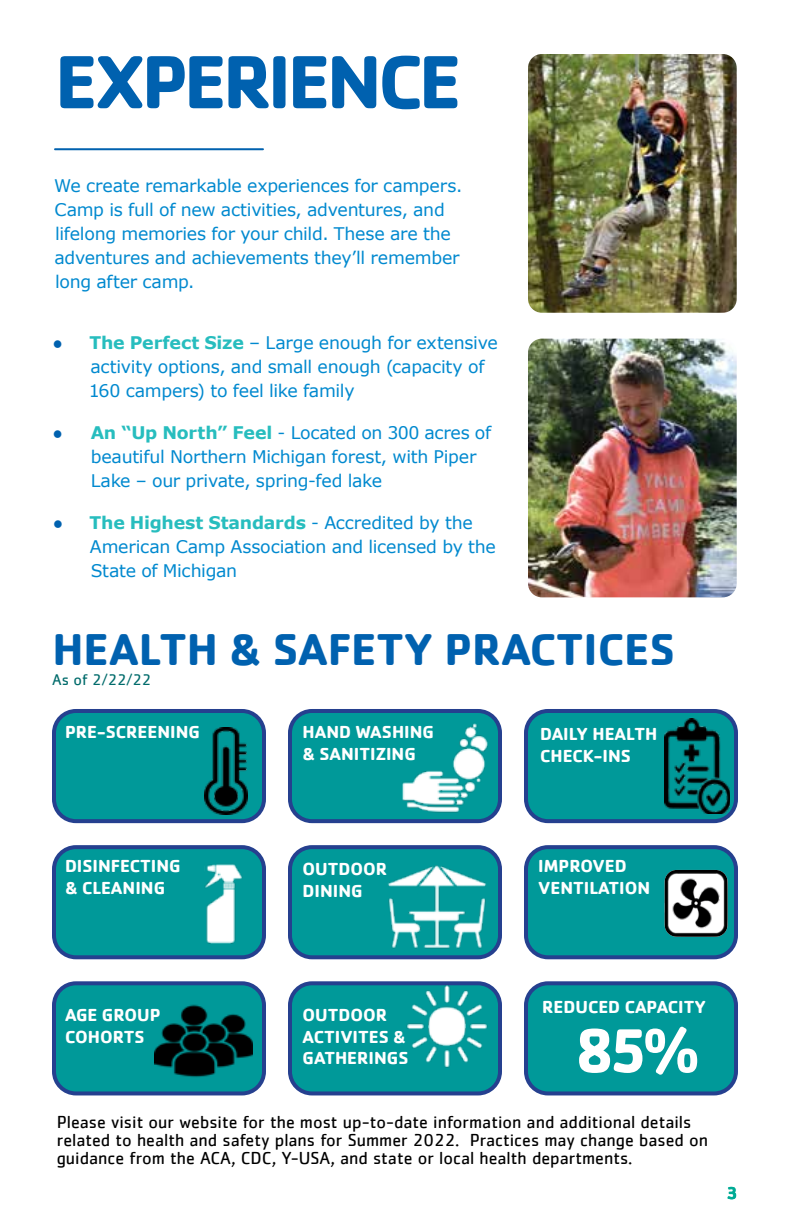
<style>
.page{position:relative;width:792px;height:1224px;background:#fff}
.page>*{position:absolute;margin:0;border:0;box-sizing:border-box;transform-origin:0 0}
.t1{font:700 64px "Cachet";color:#fff}
.t2{font:700 46px "Cachet";color:#0061af}
.t3{font:18px/18px "Cachet";color:#000}
.t4{font:700 18px/21.6px "Cachet";color:#fff}
.t5{font:700 18px "Cachet";color:#00ab95}
.t6{font:17.4px/24px "Verdana";letter-spacing:-.015em;color:#0089cf}
.t7{font:16px "Cachet";color:#006b6b}
.s1{color:#0061af}
.s2{font-weight:700;color:#27bdbe}
</style>
<div class="page">
<svg style="left:728px;top:1187px;width:8px;height:12px"></svg>
<svg style="left:60px;top:56px;width:397px;height:53px"></svg>
<hr style="left:55px;top:148px;width:208px;height:2px;background:#0061af">
<img style="left:528px;top:339px;width:209px;height:258px">
<img style="left:528px;top:54px;width:209px;height:259px">
<div style="left:54px;top:711px;width:210px;height:110px;background:#099;border-radius:22px"></div>
<div style="left:52px;top:709px;width:214px;height:114px;border:4px solid #25408f;border-radius:22px"></div>
<div style="left:290px;top:711px;width:210px;height:110px;background:#099;border-radius:22px"></div>
<div style="left:288px;top:709px;width:214px;height:114px;border:4px solid #25408f;border-radius:22px"></div>
<div style="left:526px;top:711px;width:210px;height:110px;background:#099;border-radius:22px"></div>
<div style="left:524px;top:709px;width:214px;height:114px;border:4px solid #25408f;border-radius:22px"></div>
<div style="left:54px;top:847px;width:210px;height:110px;background:#099;border-radius:22px"></div>
<div style="left:52px;top:845px;width:214px;height:114px;border:4px solid #25408f;border-radius:22px"></div>
<div style="left:526px;top:847px;width:210px;height:110px;background:#099;border-radius:22px"></div>
<div style="left:524px;top:845px;width:214px;height:114px;border:4px solid #25408f;border-radius:22px"></div>
<div style="left:290px;top:847px;width:210px;height:110px;background:#099;border-radius:22px"></div>
<div style="left:288px;top:845px;width:214px;height:114px;border:4px solid #25408f;border-radius:22px"></div>
<div style="left:54px;top:983px;width:210px;height:110px;background:#099;border-radius:22px"></div>
<div style="left:52px;top:981px;width:214px;height:114px;border:4px solid #25408f;border-radius:22px"></div>
<div style="left:290px;top:983px;width:210px;height:110px;background:#099;border-radius:22px"></div>
<div style="left:288px;top:981px;width:214px;height:114px;border:4px solid #25408f;border-radius:22px"></div>
<div style="left:526px;top:983px;width:210px;height:110px;background:#099;border-radius:22px"></div>
<div style="left:524px;top:981px;width:214px;height:114px;border:4px solid #25408f;border-radius:22px"></div>
<img style="left:405px;top:983px;width:85px;height:85px">
<img style="left:402px;top:723px;width:90px;height:91px">
<img style="left:205px;top:864px;width:38px;height:80px">
<img style="left:388px;top:865px;width:99px;height:84px">
<img style="left:665px;top:870px;width:63px;height:67px">
<img style="left:204px;top:728px;width:43px;height:87px">
<img style="left:665px;top:719px;width:65px;height:95px">
<img style="left:155px;top:1004px;width:98px;height:73px">
<p class="t6" style="left:54px;top:174px;width:410px">We create remarkable experiences for campers.<br>Camp is full of new activities, adventures, and lifelong memories for your child. These are the adventures and achievements they’ll remember long after camp.</p>
<p class="t6" style="left:89px;top:330px;width:411px;text-indent:-36px"><span class="s1">●</span> <span class="s2">The Perfect Size</span> – Large enough for extensive activity options, and small enough (capacity of<br>160 campers) to feel like family</p>
<p class="t6" style="left:91px;top:420px;width:402px;text-indent:-38px"><span class="s1">●</span> <span class="s2">An “Up North” Feel</span> - Located on 300 acres of beautiful Northern Michigan forest, with Piper<br>Lake – our private, spring-fed lake</p>
<p class="t6" style="left:90px;top:510px;width:407px;text-indent:-37px"><span class="s1">●</span> <span class="s2">The Highest Standards</span> - Accredited by the<br>American Camp Association and licensed by the<br>State of Michigan</p>
<h2 class="t2" style="left:52px;top:620px;width:624px">HEALTH &amp; SAFETY PRACTICES</h2>
<p class="t7" style="left:52px;top:671px;width:101px">As of 2/22/22</p>
<p class="t4" style="left:65px;top:721px;width:136px">PRE-SCREENING</p>
<p class="t4" style="left:540px;top:723px;width:119px">DAILY HEALTH<br>CHECK-INS</p>
<p class="t4" style="left:303px;top:721px;width:133px">HAND WASHING &amp; SANITIZING</p>
<p class="t4" style="left:65px;top:855px;width:117px">DISINFECTING &amp; CLEANING</p>
<p class="t4" style="left:303px;top:858px;width:86px">OUTDOOR<br>DINING</p>
<p class="t4" style="left:538px;top:855px;width:113px">IMPROVED<br>VENTILATION</p>
<p class="t4" style="left:65px;top:1004px;width:97px">AGE GROUP<br>COHORTS</p>
<p class="t4" style="left:303px;top:1004px;width:107px">OUTDOOR<br>ACTIVITES &amp;<br>GATHERINGS</p>
<p class="t4" style="left:542px;top:995px;width:165px">REDUCED CAPACITY</p>
<h1 class="t1" style="left:574px;top:1009px;width:128px">85%</h1>
<p class="t3" style="left:57px;top:1112px;width:653px">Please visit our website for the most up-to-date information and additional details related to health and safety plans for Summer 2022. Practices may change based on guidance from the ACA, CDC, Y-USA, and state or local health departments.</p>
<p class="t5" style="left:726px;top:1181px;width:13px">3</p>
</div>
